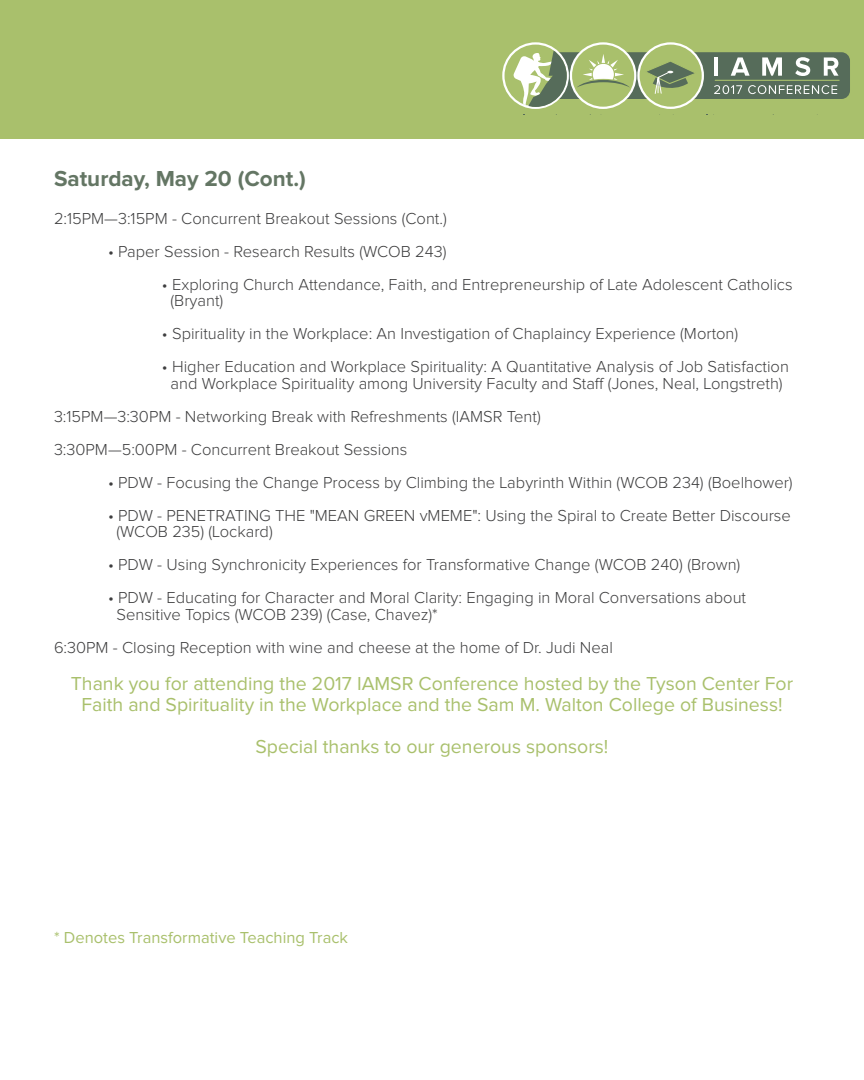
<style>
.page{position:relative;width:864px;height:1080px;background:#fff}
.page>*{position:absolute;margin:0;border:0;box-sizing:border-box;transform-origin:0 0}
.t1{font:700 22.5px "Proxima Nova";color:#647664}
.t2{font:19.5px/21px "Proxima Nova";color:#a9c06c;text-align:center}
.t3{font:300 16.5px/16.5px "Proxima Nova";color:#3e3e3f}
.t4{font:16.5px "Proxima Nova";color:#a9c06c}
</style>
<div class="page">
<div style="left:0;top:0;width:864px;height:139px;background:#a9c06c"></div>
<div style="left:532px;top:52px;width:318px;height:47px;background:#566c5a;border-radius:9px"></div>
<svg style="left:714px;top:85px;width:28px;height:9px"></svg>
<svg style="left:748px;top:85px;width:89px;height:9px"></svg>
<hr style="left:714px;top:57px;width:4px;height:19px;background:#fff">
<svg style="left:731px;top:57px;width:19px;height:19px"></svg>
<svg style="left:762px;top:57px;width:20px;height:19px"></svg>
<svg style="left:795px;top:57px;width:15px;height:19px"></svg>
<svg style="left:824px;top:57px;width:15px;height:19px"></svg>
<hr style="left:715px;top:80px;width:124px;height:1px;background:#a9c06c">
<svg style="left:502px;top:42px;width:202px;height:67px"></svg>
<h1 class="t1" style="left:54px;top:165px;width:253px">Saturday, May 20 (Cont.)</h1>
<p class="t3" style="left:54px;top:211px;width:394px">2:15PM—3:15PM - Concurrent Breakout Sessions (Cont.)</p>
<p class="t3" style="left:108px;top:244px;width:340px">• Paper Session - Research Results (WCOB 243)</p>
<p class="t3" style="left:171px;top:277px;width:624px;text-indent:-9px">• Exploring Church Attendance, Faith, and Entrepreneurship of Late Adolescent Catholics (Bryant)</p>
<p class="t3" style="left:162px;top:326px;width:578px">• Spirituality in the Workplace: An Investigation of Chaplaincy Experience (Morton)</p>
<p class="t3" style="left:162px;top:359px;width:628px;text-align:center">• Higher Education and Workplace Spirituality: A Quantitative Analysis of Job Satisfaction and Workplace Spirituality among University Faculty and Staff (Jones, Neal, Longstreth)</p>
<p class="t3" style="left:54px;top:401px;width:488px;line-height:33px">3:15PM—3:30PM - Networking Break with Refreshments (IAMSR Tent)<br>3:30PM—5:00PM - Concurrent Breakout Sessions</p>
<p class="t3" style="left:108px;top:475px;width:686px">• PDW - Focusing the Change Process by Climbing the Labyrinth Within (WCOB 234) (Boelhower)</p>
<p class="t3" style="left:117px;top:508px;width:676px;text-indent:-9px">• PDW - PENETRATING THE "MEAN GREEN vMEME": Using the Spiral to Create Better Discourse (WCOB 235) (Lockard)</p>
<p class="t3" style="left:108px;top:557px;width:634px">• PDW - Using Synchronicity Experiences for Transformative Change (WCOB 240) (Brown)</p>
<p class="t3" style="left:117px;top:590px;width:631px;text-indent:-9px">• PDW - Educating for Character and Moral Clarity: Engaging in Moral Conversations about<br>Sensitive Topics (WCOB 239) (Case, Chavez)*</p>
<p class="t3" style="left:54px;top:640px;width:560px">6:30PM - Closing Reception with wine and cheese at the home of Dr. Judi Neal</p>
<p class="t2" style="left:71px;top:674px;width:724px">Thank you for attending the 2017 IAMSR Conference hosted by the Tyson Center For<br>Faith and Spirituality in the Workplace and the Sam M. Walton College of Business!</p>
<p class="t2" style="left:256px;top:737px;width:354px">Special thanks to our generous sponsors!</p>
<p class="t4" style="left:54px;top:928px;width:296px">* Denotes Transformative Teaching Track</p>
</div>
